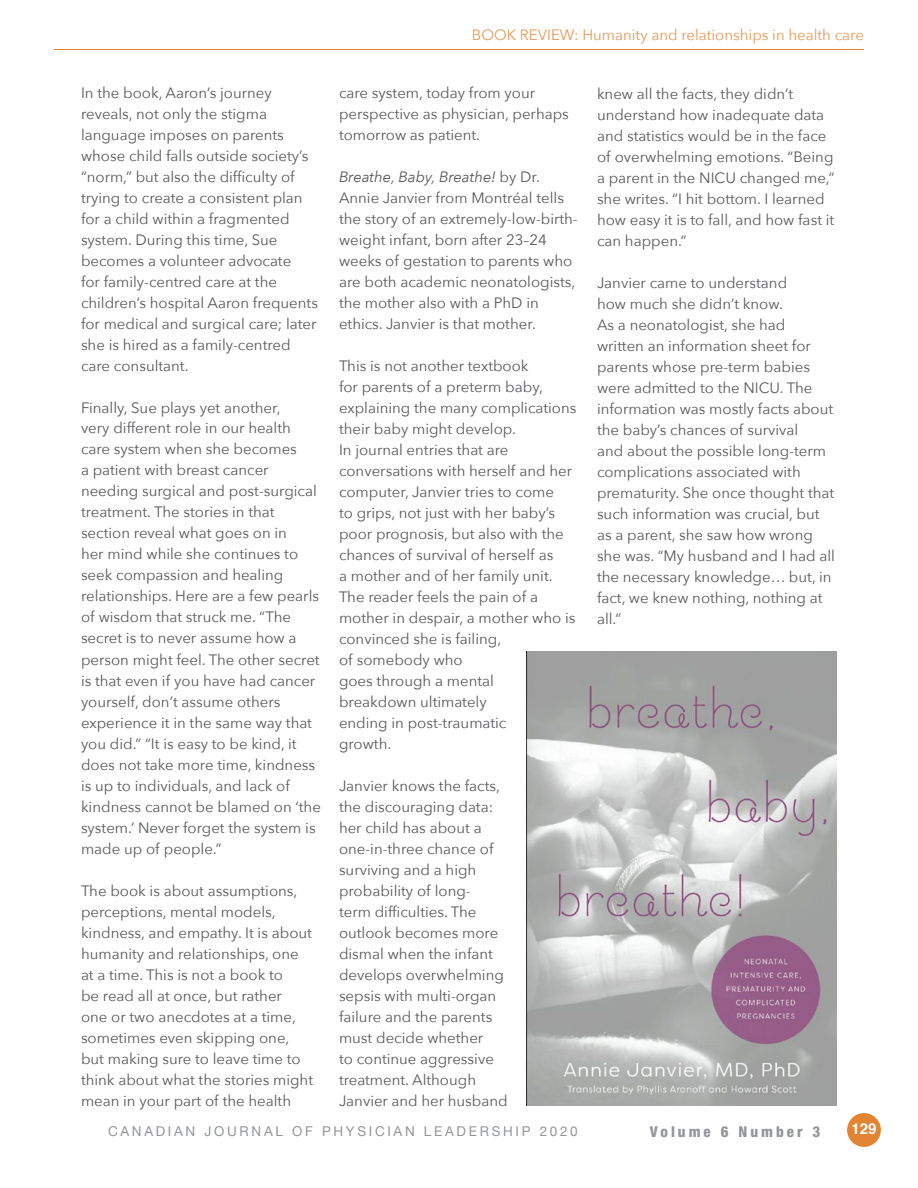
<style>
.page{position:relative;width:918px;height:1188px;background:#fff}
.page>*{position:absolute;margin:0;border:0;box-sizing:border-box;transform-origin:0 0}
.t1{font:15px/21px "Avenir Next";color:#58595b}
.t2{font:15px "Avenir Next";color:#e79956}
.t3{font:800 condensed 15px "Helvetica Neue LT Pro";letter-spacing:.2em;color:#939598}
.t4{font:700 15px "Helvetica";color:#fff}
.t5{font:13.5px "Helvetica Neue";letter-spacing:.2em;color:#939598}
.s1{font-style:italic}
</style>
<div class="page">
<div style="left:847px;top:1113px;width:34px;height:34px;background:#e28431;border-radius:50%"></div>
<hr style="left:54px;top:49px;width:810px;height:1px;background:#e28431">
<img style="left:527px;top:652px;width:310px;height:454px">
<p class="t1" style="left:81px;top:81px;width:238px">In the book, Aaron’s journey reveals, not only the stigma language imposes on parents whose child falls outside society’s “norm,” but also the difficulty of trying to create a consistent plan for a child within a fragmented system. During this time, Sue becomes a volunteer advocate<br>for family-centred care at the children’s hospital Aaron frequents for medical and surgical care; later she is hired as a family-centred care consultant.</p>
<p class="t1" style="left:81px;top:396px;width:241px">Finally, Sue plays yet another,<br>very different role in our health care system when she becomes<br>a patient with breast cancer needing surgical and post-surgical treatment. The stories in that section reveal what goes on in<br>her mind while she continues to seek compassion and healing relationships. Here are a few pearls of wisdom that struck me. “The secret is to never assume how a person might feel. The other secret is that even if you have had cancer yourself, don’t assume others experience it in the same way that you did.” “It is easy to be kind, it does not take more time, kindness is up to individuals, and lack of kindness cannot be blamed on ‘the system.’ Never forget the system is made up of people.”</p>
<p class="t1" style="left:81px;top:879px;width:234px">The book is about assumptions, perceptions, mental models, kindness, and empathy. It is about humanity and relationships, one at a time. This is not a book to<br>be read all at once, but rather<br>one or two anecdotes at a time, sometimes even skipping one, but making sure to leave time to think about what the stories might mean in your part of the health</p>
<p class="t2" style="left:472px;top:22px;width:394px">BOOK REVIEW: Humanity and relationships in health care</p>
<p class="t1" style="left:339px;top:81px;width:231px">care system, today from your perspective as physician, perhaps tomorrow as patient.</p>
<p class="t1" style="left:339px;top:165px;width:240px"><span class="s1">Breathe, Baby, Breathe!</span> by Dr.<br>Annie Janvier from Montréal tells the story of an extremely-low-birth&shy;weight infant, born after 23–24 weeks of gestation to parents who are both academic neonatologists, the mother also with a PhD in ethics. Janvier is that mother.</p>
<p class="t1" style="left:339px;top:354px;width:239px">This is not another textbook<br>for parents of a preterm baby, explaining the many complications their baby might develop.<br>In journal entries that are conversations with herself and her computer, Janvier tries to come<br>to grips, not just with her baby’s poor prognosis, but also with the chances of survival of herself as<br>a mother and of her family unit.<br>The reader feels the pain of a mother in despair, a mother who is convinced she is failing,<br>of somebody who<br>goes through a mental<br>breakdown ultimately<br>ending in post-traumatic<br>growth.</p>
<p class="t1" style="left:339px;top:774px;width:170px">Janvier knows the facts, the discouraging data: her child has about a one-in-three chance of surviving and a high probability of long-<br>term difficulties. The outlook becomes more dismal when the infant develops overwhelming sepsis with multi-organ failure and the parents must decide whether<br>to continue aggressive treatment. Although<br>Janvier and her husband</p>
<p class="t1" style="left:597px;top:82px;width:239px">knew all the facts, they didn’t understand how inadequate data and statistics would be in the face of overwhelming emotions. “Being a parent in the NICU changed me,” she writes. “I hit bottom. I learned how easy it is to fall, and how fast it can happen.”</p>
<p class="t1" style="left:597px;top:271px;width:239px">Janvier came to understand<br>how much she didn’t know.<br>As a neonatologist, she had written an information sheet for parents whose pre-term babies were admitted to the NICU. The information was mostly facts about the baby’s chances of survival<br>and about the possible long-term complications associated with prematurity. She once thought that such information was crucial, but as a parent, she saw how wrong she was. “My husband and I had all the necessary knowledge… but, in fact, we knew nothing, nothing at all.”</p>
<p class="t5" style="left:108px;top:1121px;width:471px">CANADIAN JOURNAL OF PHYSICIAN LEADERSHIP 2020</p>
<p class="t3" style="left:650px;top:1122px;width:172px">Volume 6 Number 3</p>
<p class="t4" style="left:851px;top:1117px;width:27px">129</p>
</div>
